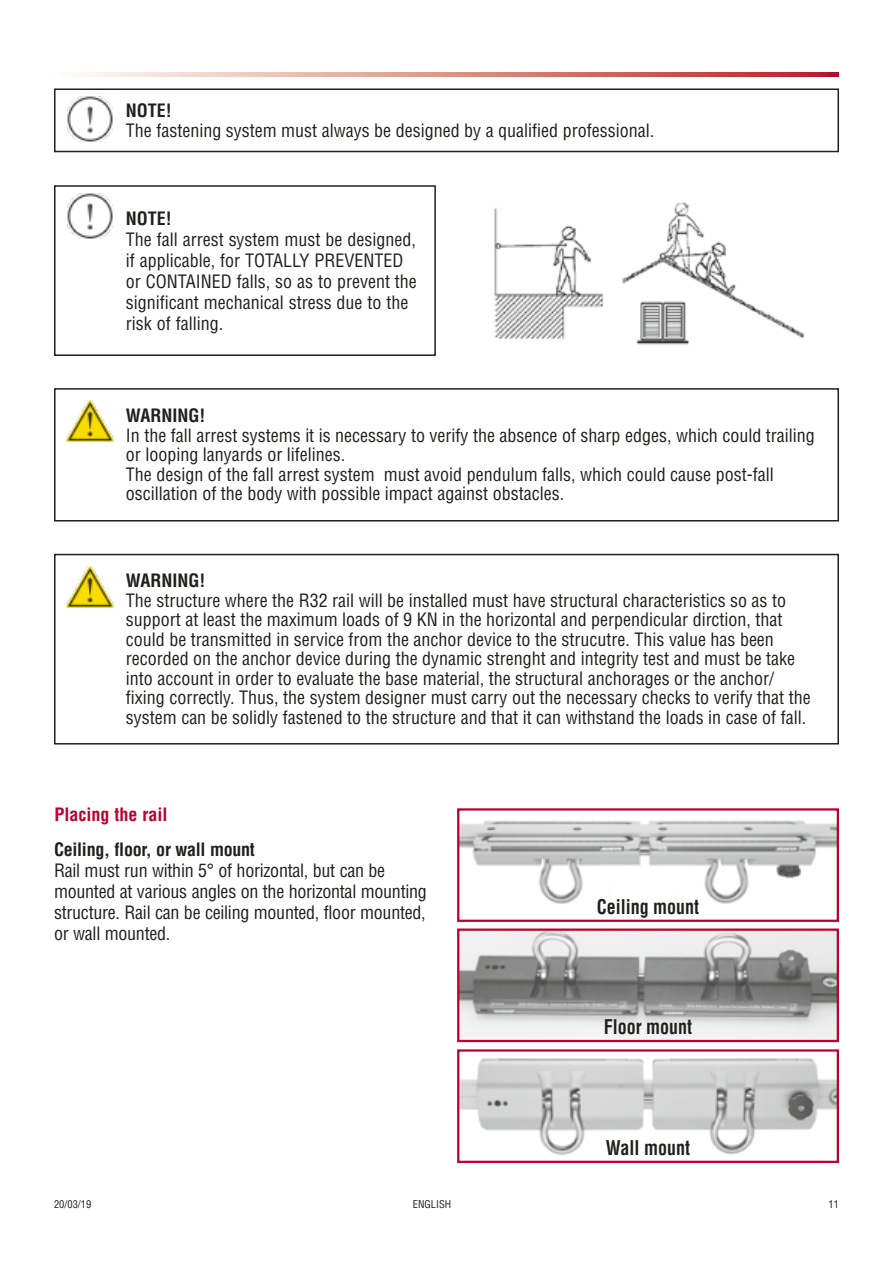
<style>
.page{position:relative;width:893px;height:1263px;background:#fff}
.page>*{position:absolute;margin:0;border:0;box-sizing:border-box;transform-origin:0 0}
.t1{font:700 condensed 19.8px "Helvetica LT Std";color:#20201e;scale:.91 1}
.t2{font:condensed 18px/19.5px "Helvetica LT Std";color:#20201e}
.t3{font:700 condensed 18px "Helvetica LT Std";letter-spacing:-.015em;color:#20201e}
.t4{font:700 condensed 18px "Helvetica LT Std";color:#bd002d}
.t5{font:condensed 10.5px "Helvetica LT Std";color:#20201e}
</style>
<div class="page">
<svg style="left:82px;top:72px;width:757px;height:5px"></svg>
<div style="left:54px;top:88px;width:785px;height:64px;border:2px solid #20201e"></div>
<img style="left:67px;top:96px;width:46px;height:46px">
<div style="left:54px;top:185px;width:382px;height:171px;border:2px solid #20201e"></div>
<img style="left:67px;top:193px;width:46px;height:46px">
<img style="left:494px;top:202px;width:310px;height:143px">
<div style="left:54px;top:554px;width:785px;height:190px;border:2px solid #20201e"></div>
<img style="left:67px;top:566px;width:46px;height:41px">
<img style="left:460px;top:931px;width:376px;height:108px">
<div style="left:457px;top:928px;width:382px;height:114px;border:2px solid #bd002d"></div>
<img style="left:460px;top:1058px;width:376px;height:97px">
<div style="left:457px;top:1049px;width:382px;height:114px;border:2px solid #bd002d"></div>
<img style="left:460px;top:820px;width:376px;height:84px">
<div style="left:457px;top:808px;width:382px;height:114px;border:2px solid #bd002d"></div>
<div style="left:54px;top:388px;width:785px;height:133px;border:2px solid #20201e"></div>
<img style="left:67px;top:401px;width:46px;height:41px">
<p class="t3" style="left:126px;top:99px;width:47px">NOTE!</p>
<p class="t2" style="left:126px;top:120px;width:530px">The fastening system must always be designed by a qualified professional.</p>
<p class="t3" style="left:126px;top:207px;width:47px">NOTE!</p>
<p class="t2" style="left:126px;top:228px;width:293px;line-height:21px">The fall arrest system must be designed, if applicable, for TOTALLY PREVENTED or CONTAINED falls, so as to prevent the significant mechanical stress due to the risk of falling.</p>
<p class="t3" style="left:126px;top:404px;width:81px">WARNING!</p>
<p class="t2" style="left:126px;top:425px;width:691px">In the fall arrest systems it is necessary to verify the absence of sharp edges, which could trailing or looping lanyards or lifelines.<br>The design of the fall arrest system must avoid pendulum falls, which could cause post-fall oscillation of the body with possible impact against obstacles.</p>
<p class="t3" style="left:126px;top:569px;width:81px">WARNING!</p>
<p class="t2" style="left:126px;top:590px;width:686px">The structure where the R32 rail will be installed must have structural characteristics so as to support at least the maximum loads of 9 KN in the horizontal and perpendicular dirction, that could be transmitted in service from the anchor device to the strucutre. This value has been recorded on the anchor device during the dynamic strenght and integrity test and must be take into account in order to evaluate the base material, the structural anchorages or the anchor/ fixing correctly. Thus, the system designer must carry out the necessary checks to verify that the system can be solidly fastened to the structure and that it can withstand the loads in case of fall.</p>
<p class="t4" style="left:54px;top:803px;width:114px">Placing the rail</p>
<p class="t3" style="left:54px;top:838px;width:202px">Ceiling, floor, or wall mount</p>
<p class="t2" style="left:54px;top:860px;width:374px;line-height:21px">Rail must run within 5° of horizontal, but can be mounted at various angles on the horizontal mounting structure. Rail can be ceiling mounted, floor mounted, or wall mounted.</p>
<p class="t1" style="left:597px;top:894px;width:114px">Ceiling mount</p>
<p class="t1" style="left:604px;top:1014px;width:99px">Floor mount</p>
<p class="t1" style="left:606px;top:1135px;width:94px">Wall mount</p>
<p class="t5" style="left:54px;top:1197px;width:39px">20/03/19</p>
<p class="t5" style="left:413px;top:1197px;width:40px">ENGLISH</p>
<p class="t5" style="left:828px;top:1197px;width:12px">11</p>
</div>
